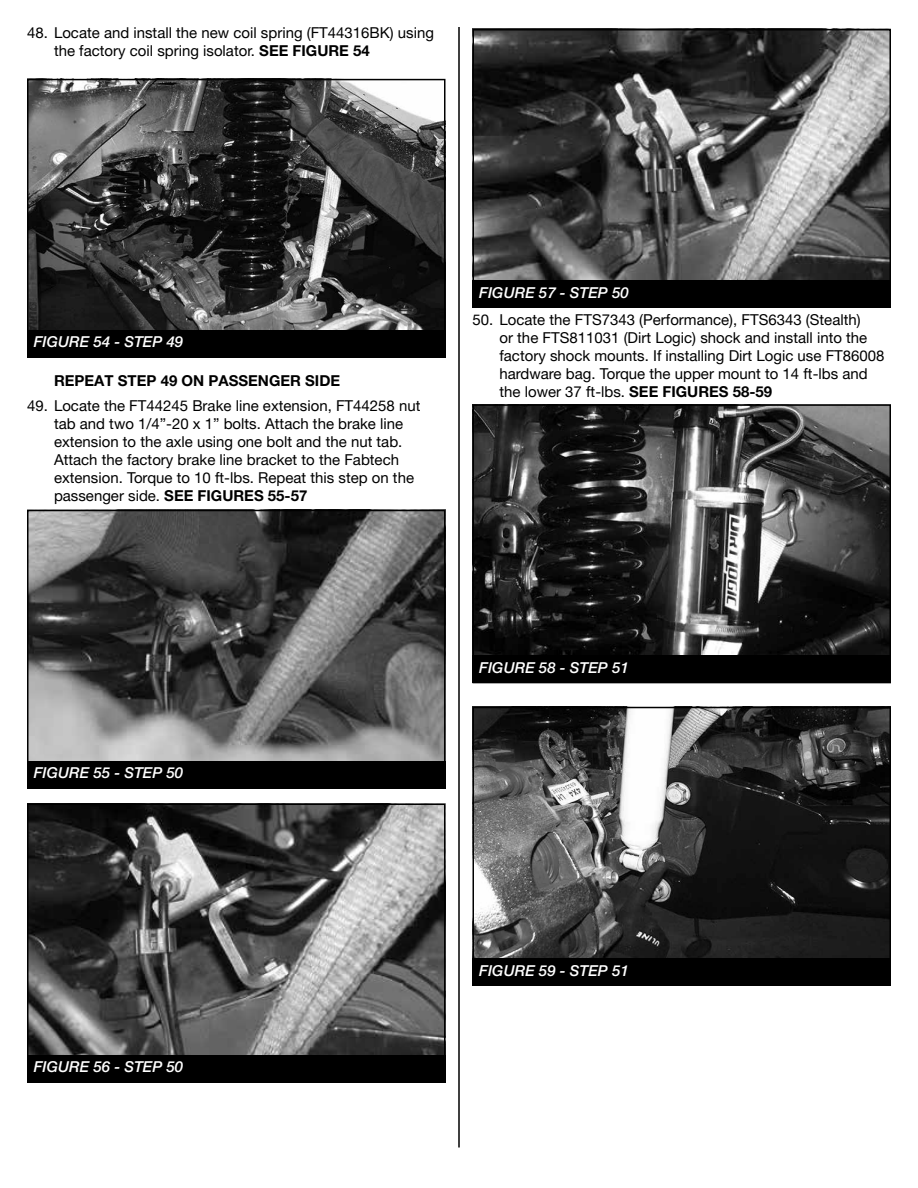
<style>
.page{position:relative;width:918px;height:1188px;background:#fff}
.page>*{position:absolute;margin:0;border:0;box-sizing:border-box;transform-origin:0 0}
.t1{font:15px/18px "Helvetica Neue LT Std";color:#000}
.t2{font:italic 500 15px "Helvetica Neue LT Std";color:#fff}
.t3{font:700 15px "Helvetica Neue LT Std";color:#000}
.s1{font-weight:700}
</style>
<div class="page">
<hr style="left:458px;top:27px;width:2px;height:1121px;background:#000">
<img style="left:30px;top:807px;width:413px;height:248px">
<div style="left:27px;top:804px;width:419px;height:279px;border:2px solid #000"></div>
<div style="left:27px;top:1055px;width:419px;height:28px;background:#000"></div>
<img style="left:475px;top:32px;width:413px;height:249px">
<div style="left:472px;top:29px;width:419px;height:279px;border:2px solid #000"></div>
<div style="left:472px;top:281px;width:419px;height:27px;background:#000"></div>
<img style="left:30px;top:82px;width:413px;height:248px">
<div style="left:27px;top:79px;width:419px;height:279px;border:2px solid #000"></div>
<div style="left:27px;top:330px;width:419px;height:28px;background:#000"></div>
<img style="left:475px;top:407px;width:413px;height:248px">
<div style="left:472px;top:404px;width:419px;height:279px;border:2px solid #000"></div>
<div style="left:472px;top:655px;width:419px;height:28px;background:#000"></div>
<img style="left:475px;top:710px;width:413px;height:248px">
<div style="left:472px;top:707px;width:419px;height:279px;border:2px solid #000"></div>
<div style="left:472px;top:958px;width:419px;height:28px;background:#000"></div>
<img style="left:30px;top:513px;width:413px;height:248px">
<div style="left:27px;top:510px;width:419px;height:279px;border:2px solid #000"></div>
<div style="left:27px;top:761px;width:419px;height:28px;background:#000"></div>
<p class="t1" style="left:54px;top:23px;width:382px;text-indent:-27px">48. Locate and install the new coil spring (FT44316BK) using the factory coil spring isolator. <span class="s1">SEE FIGURE 54</span></p>
<p class="t2" style="left:34px;top:333px;width:151px">FIGURE 54 - STEP 49</p>
<p class="t3" style="left:54px;top:372px;width:288px">REPEAT STEP 49 ON PASSENGER SIDE</p>
<p class="t1" style="left:54px;top:397px;width:368px;text-indent:-27px">49. Locate the FT44245 Brake line extension, FT44258 nut tab and two 1/4”-20 x 1” bolts. Attach the brake line extension to the axle using one bolt and the nut tab.<br>Attach the factory brake line bracket to the Fabtech extension. Torque to 10 ft-lbs. Repeat this step on the passenger side. <span class="s1">SEE FIGURES 55-57</span></p>
<p class="t2" style="left:479px;top:284px;width:151px">FIGURE 57 - STEP 50</p>
<p class="t1" style="left:499px;top:311px;width:387px;text-indent:-27px">50. Locate the FTS7343 (Performance), FTS6343 (Stealth)<br>or the FTS811031 (Dirt Logic) shock and install into the factory shock mounts. If installing Dirt Logic use FT86008 hardware bag. Torque the upper mount to 14 ft-lbs and the lower 37 ft-lbs. <span class="s1">SEE FIGURES 58-59</span></p>
<p class="t2" style="left:34px;top:764px;width:151px">FIGURE 55 - STEP 50</p>
<p class="t2" style="left:479px;top:659px;width:151px">FIGURE 58 - STEP 51</p>
<p class="t2" style="left:34px;top:1058px;width:151px">FIGURE 56 - STEP 50</p>
<p class="t2" style="left:479px;top:961px;width:151px">FIGURE 59 - STEP 51</p>
</div>
